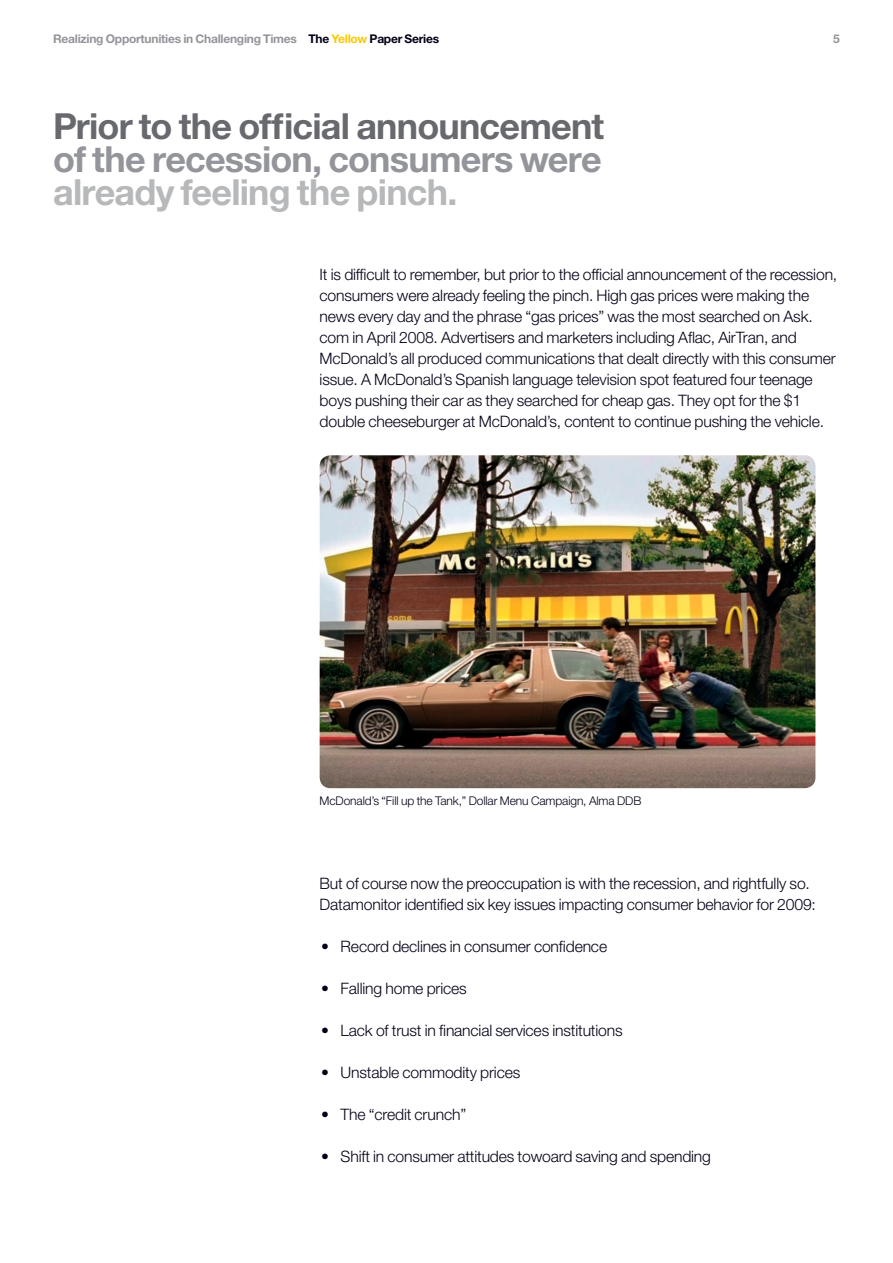
<style>
.page{position:relative;width:893px;height:1263px;background:#fff}
.page>*{position:absolute;margin:0;border:0;box-sizing:border-box;transform-origin:0 0}
.Big_text_32pt_Light{font:700 36px/33px "Helvetica Neue LT Std";letter-spacing:-.02em;color:#68696f;text-align:justify}
.Body_10_5_14pt{font:300 15.75px/21px "Helvetica Neue LT Std";letter-spacing:-.01em;color:#040017}
.Bullet_Body_10_5_14{font:300 15.75px "Helvetica Neue LT Std";letter-spacing:-.01em;color:#040017}
.Yellow_paper_tiltle{font:700 12px "Helvetica Neue LT Std";letter-spacing:-.02em;color:#93959a}
.Body_10_5_14pt-2{font:300 12px "Helvetica Neue LT Std";letter-spacing:-.01em;color:#040017}
.s1{color:#040017}
.s2{color:#fbc900}
.s3{color:#93959a}
.s4{color:#b6b8ba}
</style>
<div class="page">
<img style="left:320px;top:455px;width:495px;height:333px">
<p class="Yellow_paper_tiltle" style="left:53px;top:31px;width:387px">Realizing Opportunities in Challenging Times <span class="s1">The</span> <span class="s2">Yellow</span> <span class="s1">Paper Series</span></p>
<p class="Big_text_32pt_Light" style="left:53px;top:108px;width:553px">Prior to the official announcement <span class="s3">of the recession, consumers were </span><span class="s4">already feeling the pinch.</span></p>
<p class="Yellow_paper_tiltle" style="left:833px;top:31px;width:8px">5</p>
<p class="Body_10_5_14pt" style="left:320px;top:263px;width:519px">It is difficult to remember, but prior to the official announcement of the recession, consumers were already feeling the pinch. High gas prices were making the news every day and the phrase “gas prices” was the most searched on Ask. com in April 2008. Advertisers and marketers including Aflac, AirTran, and McDonald’s all produced communications that dealt directly with this consumer issue. A McDonald’s Spanish language television spot featured four teenage boys pushing their car as they searched for cheap gas. They opt for the $1 double cheeseburger at McDonald’s, content to continue pushing the vehicle.</p>
<p class="Body_10_5_14pt-2" style="left:320px;top:793px;width:323px">McDonald’s “Fill up the Tank,” Dollar Menu Campaign, Alma DDB</p>
<p class="Body_10_5_14pt" style="left:320px;top:872px;width:498px">But of course now the preoccupation is with the recession, and rightfully so.<br>Datamonitor identified six key issues impacting consumer behavior for 2009:</p>
<p class="Bullet_Body_10_5_14" style="left:321px;top:936px;width:288px">• Record declines in consumer confidence</p>
<p class="Bullet_Body_10_5_14" style="left:321px;top:978px;width:147px">• Falling home prices</p>
<p class="Bullet_Body_10_5_14" style="left:321px;top:1020px;width:303px">• Lack of trust in financial services institutions</p>
<p class="Bullet_Body_10_5_14" style="left:321px;top:1062px;width:201px">• Unstable commodity prices</p>
<p class="Bullet_Body_10_5_14" style="left:321px;top:1104px;width:147px">• The “credit crunch”</p>
<p class="Bullet_Body_10_5_14" style="left:321px;top:1146px;width:391px">• Shift in consumer attitudes towoard saving and spending</p>
</div>
